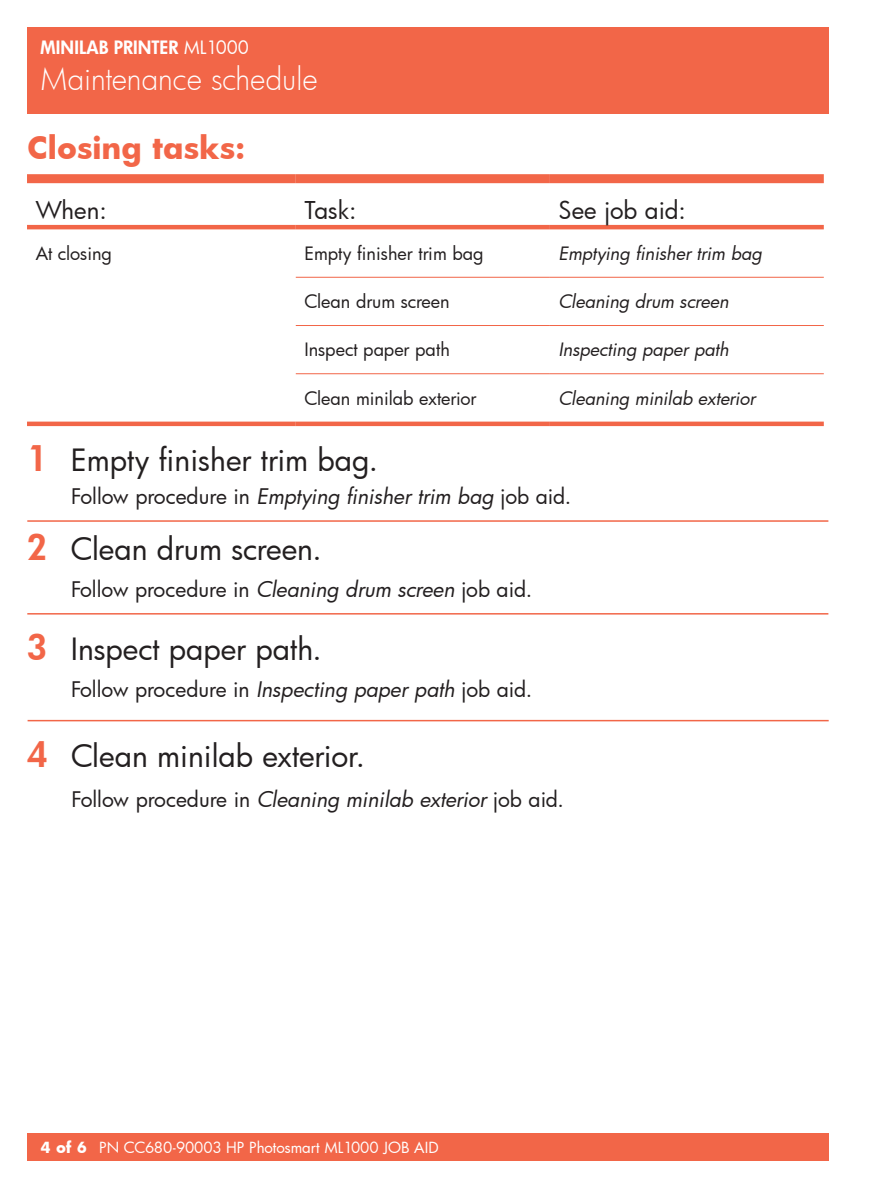
<style>
.page{position:relative;width:893px;height:1188px;background:#fff}
.page>*{position:absolute;margin:0;border:0;box-sizing:border-box;transform-origin:0 0}
.Step_titles{font:30px "Futura Bk";color:#231f20}
.t1{font:30px "Futura Lt";color:#fff}
.Table_text{font:700 30px "Futura Bk";color:#f26648}
.Table_text_-_Headers{font:24px "Futura Bk";letter-spacing:-.005em;color:#231f20}
.Instructions_-_Numbe{font:21px "Futura Bk";color:#231f20}
.Table_text-2{font:italic 18px "Futura Bk";color:#231f20}
.Table_text-3{font:18px "Futura Bk";color:#231f20}
.t2{font:18px "Futura Hv";letter-spacing:.005em;color:#fff}
.t3{font:15px "Futura Bk";color:#fff}
.s1{font-family:"Futura Bk"}
.s2{font-family:"Futura Hv";font-size:34.5px;color:#f26648}
.s3{font-style:italic}
.s4{font-weight:700}
</style>
<div class="page">
<div style="left:27px;top:1134px;width:800px;height:27px;background:#f26648"></div>
<div style="left:27px;top:27px;width:800px;height:87px;background:#f26648"></div>
<div style="left:27px;top:174px;width:268px;height:9px;background:#f26648"></div>
<div style="left:295px;top:174px;width:254px;height:9px;background:#f26648"></div>
<div style="left:549px;top:174px;width:274px;height:9px;background:#f26648"></div>
<hr style="left:27px;top:225px;width:268px;height:4px;background:#f26648">
<hr style="left:295px;top:225px;width:254px;height:4px;background:#f26648">
<hr style="left:549px;top:225px;width:274px;height:4px;background:#f26648">
<hr style="left:295px;top:277px;width:254px;height:1px;background:#f26648">
<hr style="left:549px;top:277px;width:274px;height:1px;background:#f26648">
<hr style="left:295px;top:325px;width:254px;height:1px;background:#f26648">
<hr style="left:549px;top:325px;width:274px;height:1px;background:#f26648">
<hr style="left:295px;top:373px;width:254px;height:1px;background:#f26648">
<hr style="left:549px;top:373px;width:274px;height:1px;background:#f26648">
<hr style="left:27px;top:422px;width:268px;height:4px;background:#f26648">
<hr style="left:295px;top:422px;width:254px;height:4px;background:#f26648">
<hr style="left:549px;top:422px;width:274px;height:4px;background:#f26648">
<hr style="left:27px;top:613px;width:801px;height:2px;background:#f26648">
<hr style="left:27px;top:520px;width:801px;height:2px;background:#f26648">
<hr style="left:28px;top:720px;width:800px;height:1px;background:#f26648">
<p class="t2" style="left:40px;top:35px;width:210px">MINILAB PRINTER <span class="s1">ML1000</span></p>
<h1 class="t1" style="left:40px;top:59px;width:278px">Maintenance schedule</h1>
<p class="Table_text" style="left:27px;top:127px;width:219px">Closing tasks:</p>
<p class="Table_text_-_Headers" style="left:36px;top:193px;width:73px">When:</p>
<p class="Table_text_-_Headers" style="left:304px;top:193px;width:53px">Task:</p>
<p class="Table_text_-_Headers" style="left:558px;top:193px;width:129px">See job aid:</p>
<p class="Table_text-3" style="left:36px;top:241px;width:78px">At closing</p>
<p class="Table_text-3" style="left:304px;top:241px;width:181px">Empty finisher trim bag</p>
<p class="Table_text-2" style="left:558px;top:241px;width:205px">Emptying finisher trim bag</p>
<p class="Table_text-3" style="left:304px;top:289px;width:147px">Clean drum screen</p>
<p class="Table_text-2" style="left:558px;top:289px;width:171px">Cleaning drum screen</p>
<p class="Table_text-3" style="left:304px;top:338px;width:147px">Inspect paper path</p>
<p class="Table_text-2" style="left:558px;top:338px;width:171px">Inspecting paper path</p>
<p class="Table_text-3" style="left:304px;top:386px;width:174px">Clean minilab exterior</p>
<p class="Table_text-2" style="left:558px;top:386px;width:198px">Cleaning minilab exterior</p>
<p class="Step_titles" style="left:27px;top:439px;width:352px"><span class="s2">1</span> Empty finisher trim bag.</p>
<p class="Instructions_-_Numbe" style="left:71px;top:482px;width:501px">Follow procedure in <span class="s3">Emptying finisher trim bag</span> job aid.</p>
<p class="Step_titles" style="left:27px;top:529px;width:296px"><span class="s2">2</span> Clean drum screen.</p>
<p class="Instructions_-_Numbe" style="left:71px;top:575px;width:462px">Follow procedure in <span class="s3">Cleaning drum screen</span> job aid.</p>
<p class="Step_titles" style="left:27px;top:628px;width:296px"><span class="s2">3</span> Inspect paper path.</p>
<p class="Instructions_-_Numbe" style="left:71px;top:675px;width:462px">Follow procedure in <span class="s3">Inspecting paper path</span> job aid.</p>
<p class="Step_titles" style="left:28px;top:735px;width:339px"><span class="s2">4</span> Clean minilab exterior.</p>
<p class="Instructions_-_Numbe" style="left:72px;top:785px;width:493px">Follow procedure in <span class="s3">Cleaning minilab exterior</span> job aid.</p>
<p class="t3" style="left:56px;top:1138px;width:384px"><span class="s4">of 6</span> PN CC680-90003 HP Photosmart ML1000 JOB AID</p>
</div>
